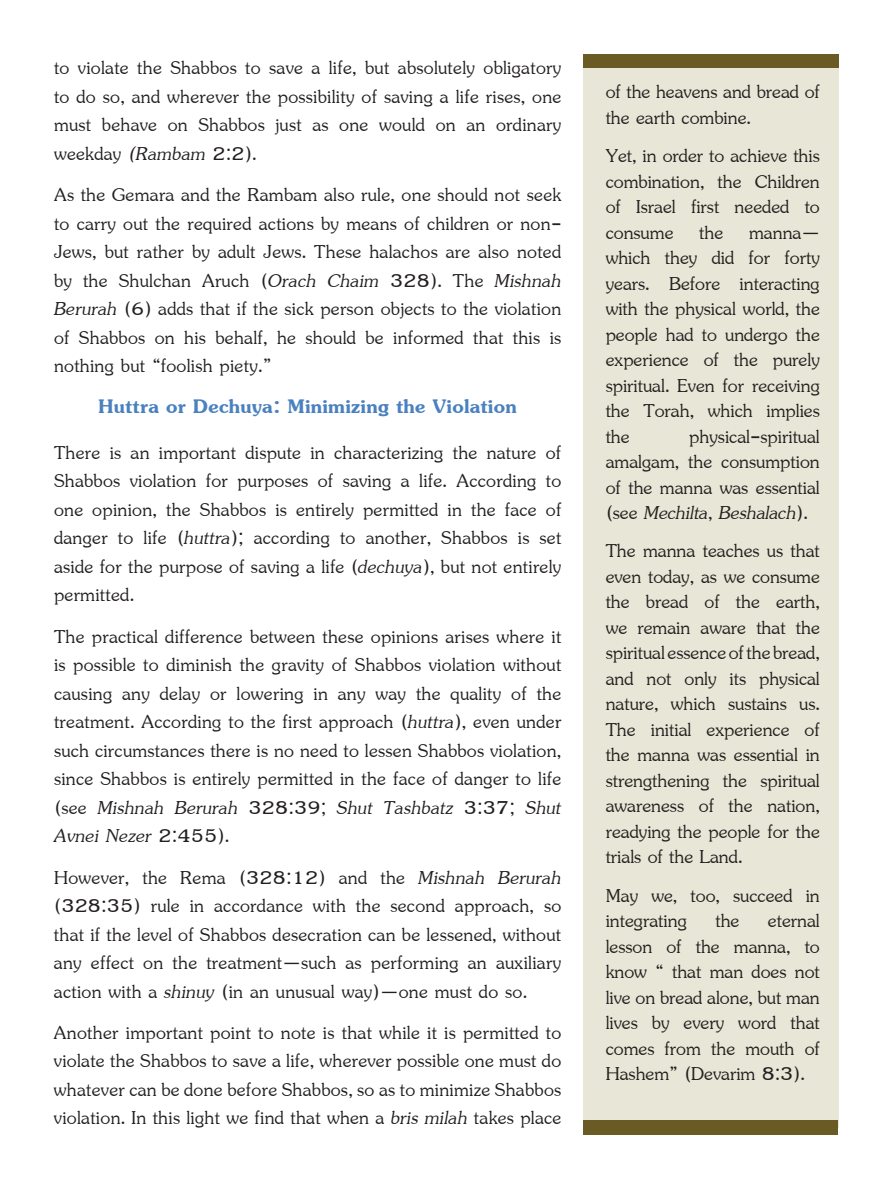
<style>
.page{position:relative;width:893px;height:1188px;background:#fff}
.page>*{position:absolute;margin:0;border:0;box-sizing:border-box;transform-origin:0 0}
.t1{font:30px "Jasmine UPC Bold";letter-spacing:.01em;color:#4a81bf}
.t2{font:28.5px/25.5px "Jasmine UPC";letter-spacing:.01em;color:#231f20;text-align:justify}
.t3{font:28.5px/28.5px "Jasmine UPC Italic";letter-spacing:.01em;color:#231f20}
.s1{font-family:"Jasmine UPC Italic"}
.s2{font-family:"Jasmine UPC"}
</style>
<div class="page">
<div style="left:584px;top:68px;width:255px;height:1060px;background:#e8e6d6"></div>
<div style="left:584px;top:54px;width:255px;height:14px;background:#6a5a24"></div>
<div style="left:584px;top:1121px;width:254px;height:14px;background:#6a5b25"></div>
<p class="t2" style="left:54px;top:52px;width:509px;line-height:28.5px">to violate the Shabbos to save a life, but absolutely obligatory to do so, and wherever the possibility of saving a life rises, one must behave on Shabbos just as one would on an ordinary weekday <span class="s1">(Rambam</span> 2:2).</p>
<p class="t2" style="left:54px;top:178px;width:509px;line-height:28.5px">As the Gemara and the Rambam also rule, one should not seek to carry out the required actions by means of children or non-Jews, but rather by adult Jews. These halachos are also noted by the Shulchan Aruch (<span class="s1">Orach Chaim</span> 328). The <span class="s1">Mishnah Berurah</span> (6) adds that if the sick person objects to the violation of Shabbos on his behalf, he should be informed that this is nothing but “foolish piety.”</p>
<p class="t1" style="left:99px;top:389px;width:420px">Huttra or Dechuya: Minimizing the Violation</p>
<p class="t2" style="left:54px;top:436px;width:509px;line-height:28.5px">There is an important dispute in characterizing the nature of Shabbos violation for purposes of saving a life. According to one opinion, the Shabbos is entirely permitted in the face of danger to life (<span class="s1">huttra</span>); according to another, Shabbos is set aside for the purpose of saving a life (<span class="s1">dechuya</span>), but not entirely permitted.</p>
<p class="t2" style="left:54px;top:620px;width:509px;line-height:28.5px">The practical difference between these opinions arises where it is possible to diminish the gravity of Shabbos violation without causing any delay or lowering in any way the quality of the treatment. According to the first approach (<span class="s1">huttra</span>), even under such circumstances there is no need to lessen Shabbos violation, since Shabbos is entirely permitted in the face of danger to life</p>
<p class="t3" style="left:54px;top:793px;width:509px"><span class="s2">(see</span> Mishnah Berurah <span class="s2">328:39;</span> Shut Tashbatz <span class="s2">3:37;</span> Shut<br>Avnei Nezer <span class="s2">2:455).</span></p>
<p class="t2" style="left:54px;top:861px;width:509px;line-height:28.5px">However, the Rema (328:12) and the <span class="s1">Mishnah Berurah </span>(328:35) rule in accordance with the second approach, so that if the level of Shabbos desecration can be lessened, without any effect on the treatment—such as performing an auxiliary action with a <span class="s1">shinuy</span> (in an unusual way)—one must do so.</p>
<p class="t2" style="left:54px;top:1016px;width:509px;line-height:28.5px">Another important point to note is that while it is permitted to violate the Shabbos to save a life, wherever possible one must do whatever can be done before Shabbos, so as to minimize Shabbos violation. In this light we find that when a <span class="s1">bris milah</span> takes place</p>
<p class="t2" style="left:606px;top:77px;width:216px">of the heavens and bread of the earth combine.</p>
<p class="t2" style="left:606px;top:141px;width:216px">Yet, in order to achieve this combination, the Children of Israel first needed to consume the manna— which they did for forty years. Before interacting with the physical world, the people had to undergo the experience of the purely spiritual. Even for receiving the Torah, which implies the</p>
<p class="t2" style="left:606px;top:421px;width:216px;text-indent:84px">physical-spiritual amalgam, the consumption of the manna was essential</p>
<p class="t3" style="left:606px;top:499px;width:204px"><span class="s2">(see</span> Mechilta<span class="s2">,</span> Beshalach<span class="s2">).</span></p>
<p class="t2" style="left:606px;top:536px;width:216px">The manna teaches us that even today, as we consume the bread of the earth, we remain aware that the spiritual essence of the bread, and not only its physical nature, which sustains us.<br>The initial experience of the manna was essential in strengthening the spiritual awareness of the nation, readying the people for the trials of the Land.</p>
<p class="t2" style="left:606px;top:880px;width:216px">May we, too, succeed in integrating the eternal lesson of the manna, to know “ that man does not live on bread alone, but man lives by every word that comes from the mouth of Hashem” (Devarim 8:3).</p>
</div>
